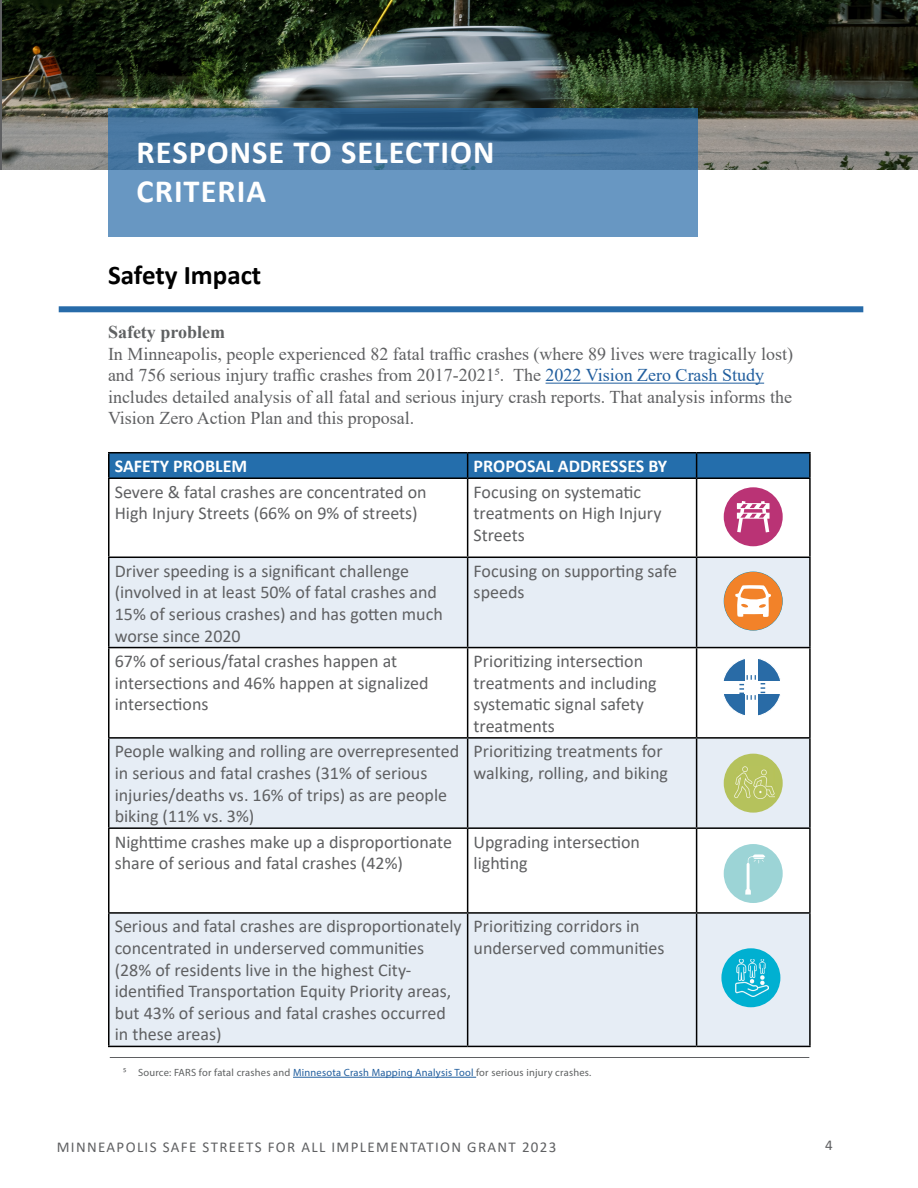
<style>
.page{position:relative;width:918px;height:1188px;background:#fff}
.page>*{position:absolute;margin:0;border:0;box-sizing:border-box;transform-origin:0 0}
.t1{font:700 32.4px/39px "Calibri";letter-spacing:.03em;color:#fff}
.t2{font:700 27px "Calibri";color:#000}
.t3{font:18px/21.6px "Calibri";color:#5f6062}
.t4{font:18px/21.6px "Times New Roman";color:#5f6062}
.t5{font:700 18px "Calibri";color:#fff}
.t6{font:700 18px "Times New Roman";color:#5f6162}
.t7{font:15px "Calibri";letter-spacing:.09em;color:#5f6062}
.t8{font:10.5px "Myriad Pro";letter-spacing:.02em;color:#5f6162}
.s1{color:#5f6162}
.s2{color:#215e9e}
.s3{color:#5f6062}
</style>
<div class="page">
<img style="left:2px;top:0;width:916px;height:170px">
<div style="left:59px;top:306px;width:804px;height:6px;background:#276ba9"></div>
<hr style="left:546px;top:383px;width:218px;height:1px;background:#215e9e">
<svg style="left:110px;top:558px;width:699px;height:488px;fill:#e6edf5"></svg>
<hr style="left:108px;top:452px;width:360px;height:1px;background:#000">
<hr style="left:108px;top:453px;width:2px;height:24px;background:#000">
<hr style="left:468px;top:452px;width:229px;height:1px;background:#000">
<hr style="left:697px;top:452px;width:114px;height:1px;background:#000">
<div style="left:109px;top:453px;width:700px;height:24px;background:#246eac"></div>
<hr style="left:809px;top:453px;width:2px;height:24px;background:#000">
<hr style="left:108px;top:477px;width:360px;height:2px;background:#000">
<hr style="left:108px;top:479px;width:2px;height:78px;background:#000">
<hr style="left:468px;top:477px;width:229px;height:2px;background:#000">
<hr style="left:467px;top:479px;width:1px;height:78px;background:#000">
<hr style="left:697px;top:477px;width:114px;height:2px;background:#000">
<hr style="left:696px;top:479px;width:1px;height:78px;background:#000">
<hr style="left:809px;top:479px;width:2px;height:78px;background:#000">
<hr style="left:108px;top:557px;width:360px;height:1px;background:#000">
<hr style="left:108px;top:558px;width:2px;height:89px;background:#000">
<hr style="left:468px;top:557px;width:229px;height:1px;background:#000">
<hr style="left:467px;top:558px;width:1px;height:89px;background:#000">
<hr style="left:697px;top:557px;width:114px;height:1px;background:#000">
<hr style="left:696px;top:558px;width:1px;height:89px;background:#000">
<hr style="left:809px;top:558px;width:2px;height:89px;background:#000">
<hr style="left:108px;top:647px;width:360px;height:1px;background:#000">
<hr style="left:108px;top:648px;width:2px;height:89px;background:#000">
<hr style="left:468px;top:647px;width:229px;height:1px;background:#000">
<hr style="left:467px;top:648px;width:1px;height:89px;background:#000">
<hr style="left:697px;top:647px;width:114px;height:1px;background:#000">
<hr style="left:696px;top:648px;width:1px;height:89px;background:#000">
<hr style="left:809px;top:648px;width:2px;height:89px;background:#000">
<hr style="left:108px;top:737px;width:360px;height:2px;background:#000">
<hr style="left:108px;top:739px;width:2px;height:88px;background:#000">
<hr style="left:468px;top:737px;width:229px;height:2px;background:#000">
<hr style="left:467px;top:739px;width:1px;height:88px;background:#000">
<hr style="left:697px;top:737px;width:114px;height:2px;background:#000">
<hr style="left:696px;top:739px;width:1px;height:88px;background:#000">
<hr style="left:809px;top:739px;width:2px;height:88px;background:#000">
<hr style="left:108px;top:827px;width:360px;height:2px;background:#000">
<hr style="left:108px;top:829px;width:2px;height:83px;background:#000">
<hr style="left:468px;top:827px;width:229px;height:2px;background:#000">
<hr style="left:467px;top:829px;width:1px;height:83px;background:#000">
<hr style="left:697px;top:827px;width:114px;height:2px;background:#000">
<hr style="left:696px;top:829px;width:1px;height:83px;background:#000">
<hr style="left:809px;top:829px;width:2px;height:83px;background:#000">
<hr style="left:108px;top:912px;width:360px;height:2px;background:#000">
<hr style="left:108px;top:914px;width:2px;height:132px;background:#000">
<hr style="left:468px;top:912px;width:229px;height:2px;background:#000">
<hr style="left:467px;top:914px;width:1px;height:132px;background:#000">
<hr style="left:697px;top:912px;width:114px;height:2px;background:#000">
<hr style="left:696px;top:914px;width:1px;height:132px;background:#000">
<hr style="left:809px;top:914px;width:2px;height:132px;background:#000">
<hr style="left:108px;top:1046px;width:360px;height:1px;background:#000">
<hr style="left:468px;top:1046px;width:229px;height:1px;background:#000">
<hr style="left:697px;top:1046px;width:114px;height:1px;background:#000">
<svg style="left:108px;top:108px;width:590px;height:129px;background:#5584ae"></svg>
<div style="left:724px;top:487px;width:59px;height:59px;background:#ba3375;border-radius:50%"></div>
<svg style="left:737px;top:501px;width:33px;height:31px"></svg>
<svg style="left:724px;top:572px;width:59px;height:59px"></svg>
<div style="left:724px;top:572px;width:58px;height:58px;background:#f28229;border-radius:50%"></div>
<svg style="left:735px;top:585px;width:36px;height:32px"></svg>
<svg style="left:722px;top:658px;width:59px;height:59px"></svg>
<div style="left:746px;top:656px;width:12px;height:62px;background:#fff"></div>
<div style="left:721px;top:681px;width:64px;height:12px;background:#fff"></div>
<svg style="left:739px;top:675px;width:26px;height:25px"></svg>
<div style="left:724px;top:754px;width:59px;height:59px;background:#b5c25c;border-radius:50%"></div>
<img style="left:734px;top:767px;width:41px;height:31px">
<hr style="left:110px;top:1057px;width:699px;height:1px;background:#5f6062">
<hr style="left:293px;top:1077px;width:183px;height:1px;background:#215e9e">
<div style="left:721px;top:948px;width:59px;height:59px;background:#00b0d1;border-radius:50%"></div>
<img style="left:736px;top:959px;width:33px;height:37px">
<div style="left:724px;top:844px;width:59px;height:59px;background:#9cd4d6;border-radius:50%"></div>
<svg style="left:745px;top:854px;width:20px;height:41px"></svg>
<h1 class="t1" style="left:137px;top:133px;width:359px">RESPONSE TO SELECTION<br>CRITERIA</h1>
<h2 class="t2" style="left:108px;top:256px;width:155px">Safety Impact</h2>
<p class="t6" style="left:108px;top:319px;width:119px">Safety problem</p>
<p class="t4" style="left:108px;top:342px;width:687px">In Minneapolis, people experienced 82 fatal traffic crashes (where 89 lives were tragically lost) and 756 serious injury traffic crashes from 2017-20215<span class="s1">.</span> The <span class="s2">2022 Vision Zero Crash Study </span>includes detailed analysis of all fatal and serious injury crash reports. That analysis informs the Vision Zero Action Plan and this proposal.</p>
<p class="t5" style="left:115px;top:454px;width:134px">SAFETY PROBLEM</p>
<p class="t5" style="left:474px;top:454px;width:195px">PROPOSAL ADDRESSES BY</p>
<p class="t3" style="left:115px;top:481px;width:313px">Severe &amp; fatal crashes are concentrated on<br>High Injury Streets (66% on 9% of streets)</p>
<p class="t3" style="left:474px;top:481px;width:189px">Focusing on systematic treatments on High Injury<br>Streets</p>
<p class="t3" style="left:115px;top:560px;width:330px">Driver speeding is a significant challenge (involved in at least 50% of fatal crashes and 15% of serious crashes) and has gotten much worse since 2020</p>
<p class="t3" style="left:474px;top:560px;width:205px">Focusing on supporting safe speeds</p>
<p class="t3" style="left:115px;top:650px;width:315px">67% of serious/fatal crashes happen at intersections and 46% happen at signalized intersections</p>
<p class="t3" style="left:474px;top:650px;width:185px">Prioritizing intersection treatments and including systematic signal safety treatments</p>
<p class="t3" style="left:115px;top:740px;width:346px">People walking and rolling are overrepresented in serious and fatal crashes (31% of serious injuries/deaths vs. 16% of trips) as are people biking (11% vs. 3%)</p>
<p class="t3" style="left:474px;top:740px;width:196px">Prioritizing treatments for walking, rolling, and biking</p>
<p class="t3" style="left:115px;top:830px;width:339px">Nighttime crashes make up a disproportionate share of serious and fatal crashes (42%)</p>
<p class="t3" style="left:474px;top:830px;width:168px">Upgrading intersection lighting</p>
<p class="t3" style="left:115px;top:915px;width:348px">Serious and fatal crashes are disproportionately concentrated in underserved communities (28% of residents live in the highest City&shy;identified Transportation Equity Priority areas, but 43% of serious and fatal crashes occurred in these areas)</p>
<p class="t3" style="left:474px;top:915px;width:192px">Prioritizing corridors in underserved communities</p>
<p class="t8" style="left:123px;top:1066px;width:470px"><span class="s3">5</span> Source: FARS for fatal crashes and <span class="s2">Minnesota Crash Mapping Analysis Tool</span> for serious injury crashes.</p>
<p class="t7" style="left:57px;top:1137px;width:501px">MINNEAPOLIS SAFE STREETS FOR ALL IMPLEMENTATION GRANT 2023</p>
<p class="t7" style="left:825px;top:1135px;width:9px">4</p>
</div>
